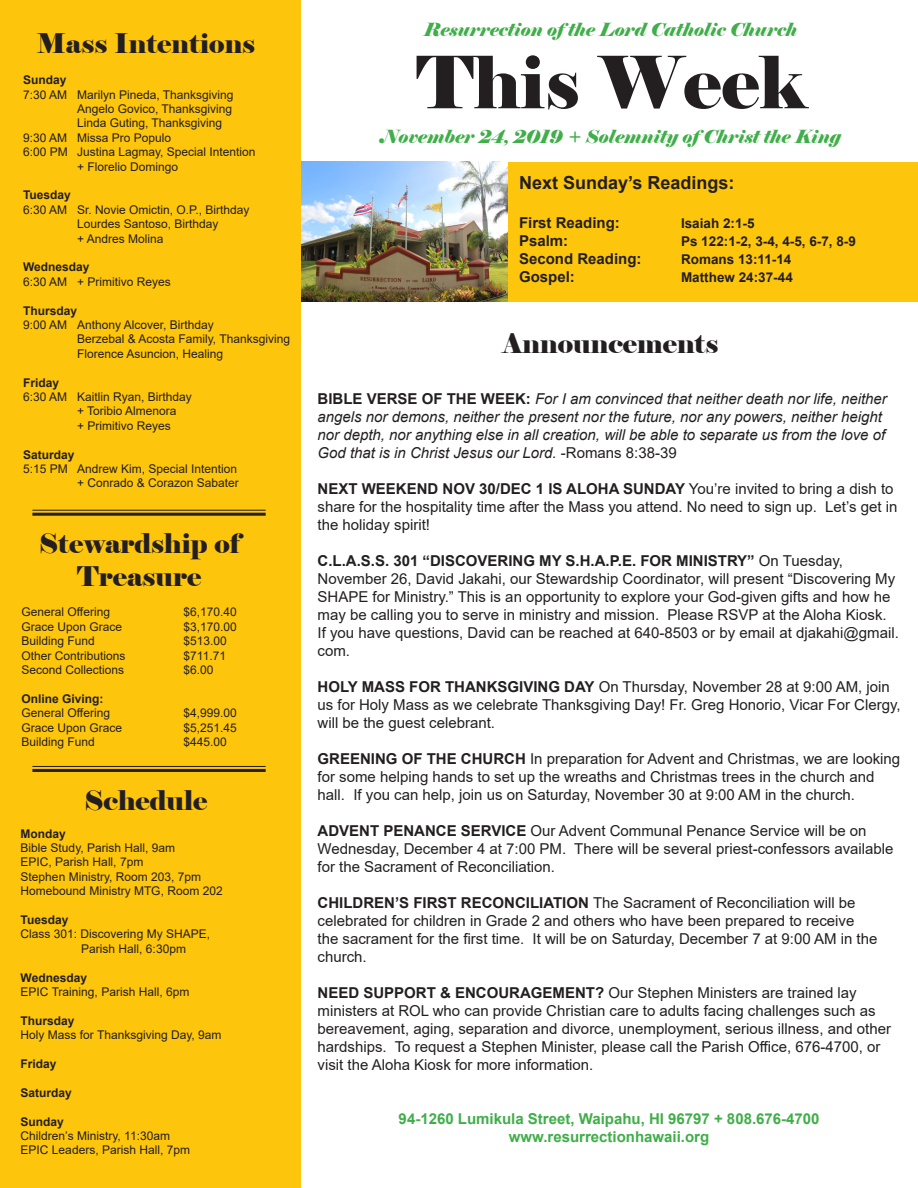
<style>
.page{position:relative;width:918px;height:1188px;background:#fff}
.page>*{position:absolute;margin:0;border:0;box-sizing:border-box;transform-origin:0 0}
.t1{font:72px "Elephant";color:#231f20}
.t2{font:27px/32.4px "Elephant";color:#231f20;text-align:center}
.t3{font:italic 18px "Elephant";color:#40ae49}
.t4{font:700 18px "Arial";color:#231f20}
.t5{font:15px/18px "Arial";color:#231f20}
.t6{font:italic 15px/18px "Arial";color:#231f20}
.t7{font:700 15px/18px "Arial";color:#40ae49;text-align:center}
.t8{font:700 15px "Arial";color:#231f20}
.t9{font:700 13.5px "Arial";color:#231f20}
.t10{font:12px/14.4px "Arial";color:#231f20}
.t11{font:700 12px "Arial";color:#231f20}
.s1{font-weight:700;font-style:normal}
.s2{font-style:normal}
.s3{font-weight:700}
</style>
<div class="page">
<img style="left:301px;top:162px;width:208px;height:139px">
<div style="left:0;top:0;width:301px;height:1188px;background:#fec50d"></div>
<div style="left:509px;top:162px;width:409px;height:139px;background:#fec50d"></div>
<hr style="left:32px;top:510px;width:234px;height:1px;background:#231f20">
<hr style="left:32px;top:513px;width:234px;height:3px;background:#231f20">
<hr style="left:32px;top:766px;width:234px;height:1px;background:#231f20">
<hr style="left:32px;top:769px;width:234px;height:3px;background:#231f20">
<h2 class="t2" style="left:37px;top:27px;width:220px">Mass Intentions</h2>
<p class="t11" style="left:23px;top:73px;width:45px">Sunday</p>
<p class="t10" style="left:23px;top:87px;width:212px">7:30 AM Marilyn Pineda, Thanksgiving</p>
<p class="t10" style="left:77px;top:102px;width:157px">Angelo Govico, Thanksgiving</p>
<p class="t10" style="left:77px;top:116px;width:147px">Linda Guting, Thanksgiving</p>
<p class="t10" style="left:23px;top:130px;width:150px">9:30 AM Missa Pro Populo</p>
<p class="t10" style="left:23px;top:145px;width:234px">6:00 PM Justina Lagmay, Special Intention</p>
<p class="t10" style="left:77px;top:159px;width:103px">+ Florelio Domingo</p>
<p class="t11" style="left:23px;top:189px;width:49px">Tuesday</p>
<p class="t10" style="left:77px;top:202px;width:174px;text-indent:-54px">6:30 AM Sr. Novie Omictin, O.P., Birthday<br>Lourdes Santoso, Birthday<br>+ Andres Molina</p>
<p class="t11" style="left:23px;top:261px;width:68px">Wednesday</p>
<p class="t10" style="left:23px;top:274px;width:149px">6:30 AM + Primitivo Reyes</p>
<p class="t11" style="left:23px;top:304px;width:56px">Thursday</p>
<p class="t10" style="left:77px;top:318px;width:214px;text-indent:-54px">9:00 AM Anthony Alcover, Birthday<br>Berzebal &amp; Acosta Family, Thanksgiving<br>Florence Asuncion, Healing</p>
<p class="t11" style="left:23px;top:376px;width:38px">Friday</p>
<p class="t10" style="left:77px;top:390px;width:116px;text-indent:-54px">6:30 AM Kaitlin Ryan, Birthday + Toribio Almenora<br>+ Primitivo Reyes</p>
<p class="t11" style="left:23px;top:448px;width:53px">Saturday</p>
<p class="t10" style="left:23px;top:462px;width:217px;text-align:right">5:15 PM Andrew Kim, Special Intention + Conrado &amp; Corazon Sabater</p>
<h2 class="t2" style="left:39px;top:528px;width:202px">Stewardship of<br>Treasure</h2>
<p class="t10" style="left:22px;top:605px;width:90px">General Offering</p>
<p class="t10" style="left:184px;top:605px;width:55px">$6,170.40</p>
<p class="t10" style="left:22px;top:620px;width:102px">Grace Upon Grace</p>
<p class="t10" style="left:184px;top:620px;width:55px">$3,170.00</p>
<p class="t10" style="left:22px;top:634px;width:75px">Building Fund</p>
<p class="t10" style="left:184px;top:634px;width:45px">$513.00</p>
<p class="t10" style="left:22px;top:648px;width:106px">Other Contributions</p>
<p class="t10" style="left:184px;top:648px;width:44px">$711.71</p>
<p class="t10" style="left:22px;top:663px;width:104px">Second Collections</p>
<p class="t10" style="left:184px;top:663px;width:32px">$6.00</p>
<p class="t11" style="left:22px;top:692px;width:84px">Online Giving:</p>
<p class="t10" style="left:22px;top:706px;width:90px">General Offering</p>
<p class="t10" style="left:184px;top:706px;width:55px">$4,999.00</p>
<p class="t10" style="left:22px;top:720px;width:102px">Grace Upon Grace</p>
<p class="t10" style="left:184px;top:720px;width:55px">$5,251.45</p>
<p class="t10" style="left:22px;top:735px;width:75px">Building Fund</p>
<p class="t10" style="left:184px;top:735px;width:45px">$445.00</p>
<h2 class="t2" style="left:84px;top:785px;width:125px">Schedule</h2>
<p class="t11" style="left:21px;top:827px;width:47px">Monday</p>
<p class="t10" style="left:21px;top:841px;width:204px">Bible Study, Parish Hall, 9am<br>EPIC, Parish Hall, 7pm<br>Stephen Ministry, Room 203, 7pm<br>Homebound Ministry MTG, Room 202</p>
<p class="t11" style="left:21px;top:913px;width:49px">Tuesday</p>
<p class="t10" style="left:81px;top:927px;width:130px;text-indent:-61px">Class 301: Discovering My SHAPE,<br>Parish Hall, 6:30pm</p>
<p class="t11" style="left:21px;top:971px;width:68px">Wednesday</p>
<p class="t10" style="left:21px;top:985px;width:170px">EPIC Training, Parish Hall, 6pm</p>
<p class="t11" style="left:21px;top:1014px;width:56px">Thursday</p>
<p class="t10" style="left:21px;top:1028px;width:202px">Holy Mass for Thanksgiving Day, 9am</p>
<p class="t11" style="left:21px;top:1057px;width:38px">Friday</p>
<p class="t11" style="left:21px;top:1086px;width:53px">Saturday</p>
<p class="t11" style="left:21px;top:1115px;width:45px">Sunday</p>
<p class="t10" style="left:21px;top:1129px;width:171px">Children’s Ministry, 11:30am<br>EPIC Leaders, Parish Hall, 7pm</p>
<p class="t3" style="left:424px;top:18px;width:375px">Resurrection ofthe Lord Catholic Church</p>
<h1 class="t1" style="left:416px;top:39px;width:390px">This Week</h1>
<p class="t3" style="left:380px;top:125px;width:463px">November 24, 2019 + Solemnity ofChrist the King</p>
<p class="t4" style="left:519px;top:172px;width:217px">Next Sunday’s Readings:</p>
<p class="t8" style="left:519px;top:215px;width:102px">First Reading:</p>
<p class="t9" style="left:681px;top:216px;width:75px">Isaiah 2:1-5</p>
<p class="t8" style="left:519px;top:233px;width:51px">Psalm:</p>
<p class="t9" style="left:681px;top:234px;width:176px">Ps 122:1-2, 3-4, 4-5, 6-7, 8-9</p>
<p class="t8" style="left:519px;top:251px;width:124px">Second Reading:</p>
<p class="t9" style="left:681px;top:252px;width:112px">Romans 13:11-14</p>
<p class="t8" style="left:519px;top:269px;width:57px">Gospel:</p>
<p class="t9" style="left:681px;top:270px;width:113px">Matthew 24:37-44</p>
<h2 class="t2" style="left:502px;top:328px;width:218px">Announcements</h2>
<p class="t6" style="left:318px;top:390px;width:571px"><span class="s1">BIBLE VERSE OF THE WEEK:</span> For I am convinced that neither death nor life, neither angels nor demons, neither the present nor the future, nor any powers, neither height nor depth, nor anything else in all creation, will be able to separate us from the love of God that is in Christ Jesus our Lord. <span class="s2">-Romans 8:38-39</span></p>
<p class="t5" style="left:318px;top:480px;width:582px"><span class="s3">NEXT WEEKEND NOV 30/DEC 1 IS ALOHA SUNDAY</span> You’re invited to bring a dish to share for the hospitality time after the Mass you attend. No need to sign up. Let’s get in the holiday spirit!</p>
<p class="t5" style="left:318px;top:552px;width:583px"><span class="s3">C.L.A.S.S. 301 “DISCOVERING MY S.H.A.P.E. FOR MINISTRY”</span> On Tuesday, November 26, David Jakahi, our Stewardship Coordinator, will present “Discovering My SHAPE for Ministry.” This is an opportunity to explore your God-given gifts and how he may be calling you to serve in ministry and mission. Please RSVP at the Aloha Kiosk.<br>If you have questions, David can be reached at 640-8503 or by email at djakahi@gmail. com.</p>
<p class="t5" style="left:318px;top:678px;width:585px"><span class="s3">HOLY MASS FOR THANKSGIVING DAY</span> On Thursday, November 28 at 9:00 AM, join us for Holy Mass as we celebrate Thanksgiving Day! Fr. Greg Honorio, Vicar For Clergy, will be the guest celebrant.</p>
<p class="t5" style="left:318px;top:750px;width:584px"><span class="s3">GREENING OF THE CHURCH</span> In preparation for Advent and Christmas, we are looking for some helping hands to set up the wreaths and Christmas trees in the church and hall. If you can help, join us on Saturday, November 30 at 9:00 AM in the church.</p>
<p class="t5" style="left:318px;top:822px;width:578px"><span class="s3">ADVENT PENANCE SERVICE</span> Our Advent Communal Penance Service will be on<br>Wednesday, December 4 at 7:00 PM. There will be several priest-confessors available for the Sacrament of Reconciliation.</p>
<p class="t5" style="left:318px;top:894px;width:561px"><span class="s3">CHILDREN’S FIRST RECONCILIATION</span> The Sacrament of Reconciliation will be celebrated for children in Grade 2 and others who have been prepared to receive the sacrament for the first time. It will be on Saturday, December 7 at 9:00 AM in the church.</p>
<p class="t5" style="left:318px;top:984px;width:575px"><span class="s3">NEED SUPPORT &amp; ENCOURAGEMENT?</span> Our Stephen Ministers are trained lay ministers at ROL who can provide Christian care to adults facing challenges such as bereavement, aging, separation and divorce, unemployment, serious illness, and other hardships. To request a Stephen Minister, please call the Parish Office, 676-4700, or visit the Aloha Kiosk for more information.</p>
<p class="t7" style="left:399px;top:1110px;width:422px">94-1260 Lumikula Street, Waipahu, HI 96797 + 808.676-4700 www.resurrectionhawaii.org</p>
</div>
